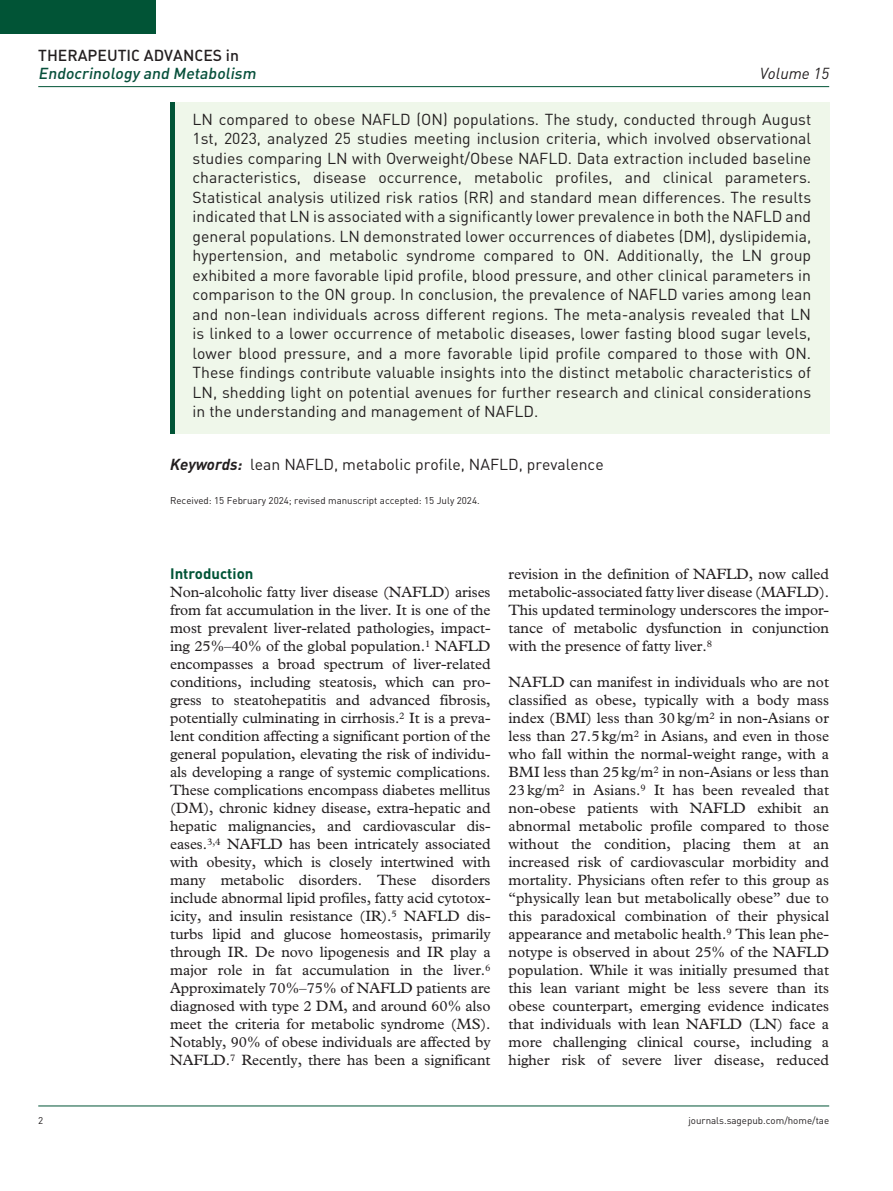
<style>
.page{position:relative;width:893px;height:1191px;background:#fff}
.page>*{position:absolute;margin:0;border:0;box-sizing:border-box;transform-origin:0 0}
.t1{font:15.75px/19.5px "DIN";color:#231f20;text-align:justify}
.t2{font:italic 15.75px "DIN Medium Alternate";color:#07503b}
.t3{font:15.75px "DIN Medium Alternate";color:#231f20}
.t4{font:italic 15.75px "DIN";color:#231f20}
.t5{font:15px/18px "Plantin Std";letter-spacing:-.005em;color:#231f20;text-align:justify}
.t6{font:700 15px "DIN";color:#015436}
.t7{font:9.75px "DIN";color:#231f20}
.s1{font-weight:700;font-style:italic}
</style>
<div class="page">
<hr style="left:38px;top:86px;width:791px;height:1px;background:#015436">
<hr style="left:38px;top:1105px;width:791px;height:1px;background:#015436">
<div style="left:0;top:0;width:155px;height:34px;background:#015436"></div>
<div style="left:170px;top:102px;width:659px;height:331px;background:#eff7ea"></div>
<div style="left:170px;top:102px;width:5px;height:331px;background:#015436"></div>
<p class="t3" style="left:38px;top:45px;width:202px">THERAPEUTIC ADVANCES IN</p>
<p class="t2" style="left:38px;top:63px;width:222px">Endocrinology and Metabolism</p>
<p class="t4" style="left:760px;top:63px;width:71px">Volume 15</p>
<p class="t1" style="left:193px;top:109px;width:620px">LN compared to obese NAFLD (ON) populations. The study, conducted through August 1st, 2023, analyzed 25 studies meeting inclusion criteria, which involved observational studies comparing LN with Overweight/Obese NAFLD. Data extraction included baseline characteristics, disease occurrence, metabolic profiles, and clinical parameters.<br>Statistical analysis utilized risk ratios (RR) and standard mean differences. The results indicated that LN is associated with a significantly lower prevalence in both the NAFLD and general populations. LN demonstrated lower occurrences of diabetes (DM), dyslipidemia, hypertension, and metabolic syndrome compared to ON. Additionally, the LN group exhibited a more favorable lipid profile, blood pressure, and other clinical parameters in comparison to the ON group. In conclusion, the prevalence of NAFLD varies among lean and non-lean individuals across different regions. The meta-analysis revealed that LN is linked to a lower occurrence of metabolic diseases, lower fasting blood sugar levels, lower blood pressure, and a more favorable lipid profile compared to those with ON.<br>These findings contribute valuable insights into the distinct metabolic characteristics of LN, shedding light on potential avenues for further research and clinical considerations in the understanding and management of NAFLD.</p>
<p class="t1" style="left:170px;top:454px;width:435px"><span class="s1">Keywords:</span> lean NAFLD, metabolic profile, NAFLD, prevalence</p>
<p class="t7" style="left:170px;top:494px;width:311px">Received: 15 February 2024; revised manuscript accepted: 15 July 2024.</p>
<p class="t6" style="left:170px;top:563px;width:85px">Introduction</p>
<p class="t5" style="left:170px;top:583px;width:322px">Non-alcoholic fatty liver disease (NAFLD) arises from fat accumulation in the liver. It is one of the most prevalent liver-related pathologies, impact&shy;ing 25%–40% of the global population.<sup>1</sup> NAFLD encompasses a broad spectrum of liver-related conditions, including steatosis, which can pro&shy;gress to steatohepatitis and advanced fibrosis, potentially culminating in cirrhosis.<sup>2</sup> It is a preva&shy;lent condition affecting a significant portion of the general population, elevating the risk of individu&shy;als developing a range of systemic complications.<br>These complications encompass diabetes mellitus (DM), chronic kidney disease, extra-hepatic and hepatic malignancies, and cardiovascular dis&shy;eases.<sup>3,4</sup> NAFLD has been intricately associated with obesity, which is closely intertwined with many metabolic disorders. These disorders include abnormal lipid profiles, fatty acid cytotox&shy;icity, and insulin resistance (IR).<sup>5</sup> NAFLD dis&shy;turbs lipid and glucose homeostasis, primarily through IR. De novo lipogenesis and IR play a major role in fat accumulation in the liver.<sup>6<br></sup>Approximately 70%–75% of NAFLD patients are diagnosed with type 2 DM, and around 60% also meet the criteria for metabolic syndrome (MS).<br>Notably, 90% of obese individuals are affected by NAFLD.<sup>7</sup> Recently, there has been a significant</p>
<p class="t5" style="left:509px;top:565px;width:322px">revision in the definition of NAFLD, now called metabolic-associated fatty liver disease (MAFLD).<br>This updated terminology underscores the impor&shy;tance of metabolic dysfunction in conjunction with the presence of fatty liver.<sup>8</sup></p>
<p class="t5" style="left:509px;top:673px;width:322px">NAFLD can manifest in individuals who are not classified as obese, typically with a body mass index (BMI) less than 30kg/m<sup>2</sup> in non-Asians or less than 27.5kg/m<sup>2</sup> in Asians, and even in those who fall within the normal-weight range, with a BMI less than 25kg/m<sup>2</sup> in non-Asians or less than 23kg/m<sup>2</sup> in Asians.<sup>9</sup> It has been revealed that non-obese patients with NAFLD exhibit an abnormal metabolic profile compared to those without the condition, placing them at an increased risk of cardiovascular morbidity and mortality. Physicians often refer to this group as “physically lean but metabolically obese” due to this paradoxical combination of their physical appearance and metabolic health.<sup>9</sup> This lean phe&shy;notype is observed in about 25% of the NAFLD population. While it was initially presumed that this lean variant might be less severe than its obese counterpart, emerging evidence indicates that individuals with lean NAFLD (LN) face a more challenging clinical course, including a higher risk of severe liver disease, reduced</p>
<p class="t7" style="left:38px;top:1114px;width:7px">2</p>
<p class="t7" style="left:688px;top:1114px;width:142px">journals.sagepub.com/home/tae</p>
</div>
